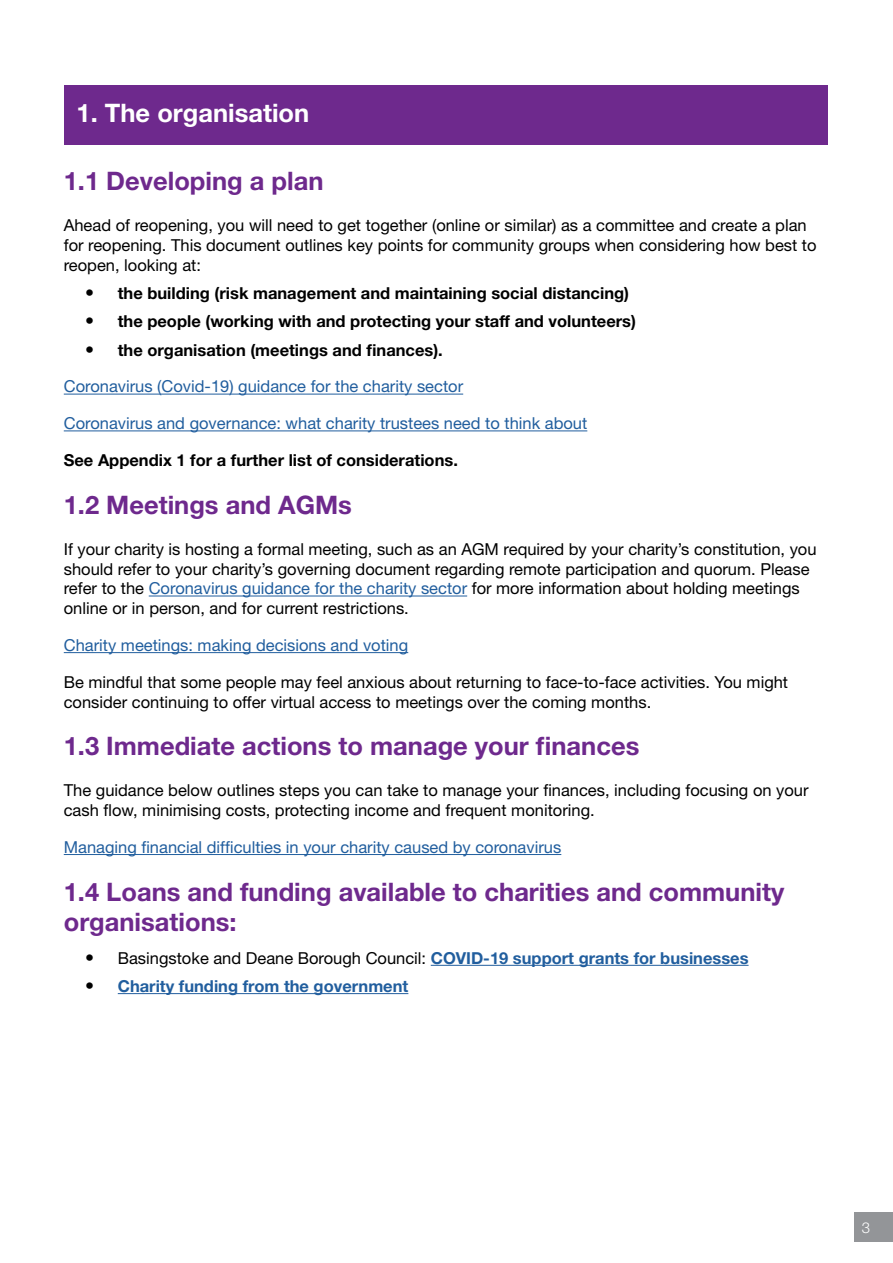
<style>
.page{position:relative;width:893px;height:1263px;background:#fff}
.page>*{position:absolute;margin:0;border:0;box-sizing:border-box;transform-origin:0 0}
.t1{font:700 25.5px/30.6px "Helvetica Neue LT";color:#6e298d}
.t2{font:700 25.5px "Helvetica Neue LT";color:#fff}
.t3{font:16.5px/19.8px "Helvetica Neue LT";color:#000}
.t4{font:16.5px "Helvetica Neue LT";color:#215e9e}
.t5{font:700 16.5px "Helvetica Neue LT";color:#000}
.t6{font:700 16.5px "Helvetica Neue LT";color:#215e9e}
.t7{font:300 15px "Helvetica Neue LT";color:#fff}
.s1{font-weight:400;font-size:18px}
.s2{color:#215e9e}
.s3{font-size:18px}
.s4{font-weight:700;color:#215e9e}
.s5{font-weight:400;font-size:18px;color:#000}
</style>
<div class="page">
<div style="left:855px;top:1212px;width:38px;height:30px;background:#939598"></div>
<hr style="left:64px;top:394px;width:399px;height:1px;background:#215e9e">
<hr style="left:64px;top:430px;width:523px;height:1px;background:#215e9e">
<hr style="left:149px;top:596px;width:318px;height:1px;background:#215e9e">
<hr style="left:64px;top:652px;width:344px;height:1px;background:#215e9e">
<hr style="left:64px;top:854px;width:497px;height:1px;background:#215e9e">
<hr style="left:431px;top:965px;width:318px;height:1px;background:#215e9e">
<hr style="left:118px;top:993px;width:290px;height:1px;background:#215e9e">
<div style="left:64px;top:85px;width:764px;height:60px;background:#6e298d"></div>
<p class="t2" style="left:77px;top:97px;width:234px">1. The organisation</p>
<h2 class="t1" style="left:64px;top:165px;width:261px">1.1 Developing a plan</h2>
<p class="t3" style="left:64px;top:215px;width:754px">Ahead of reopening, you will need to get together (online or similar) as a committee and create a plan for reopening. This document outlines key points for community groups when considering how best to reopen, looking at:</p>
<p class="t5" style="left:85px;top:283px;width:546px"><span class="s1">•</span> the building (risk management and maintaining social distancing)</p>
<p class="t5" style="left:85px;top:311px;width:552px"><span class="s1">•</span> the people (working with and protecting your staff and volunteers)</p>
<p class="t5" style="left:85px;top:340px;width:359px"><span class="s1">•</span> the organisation (meetings and fnances).</p>
<p class="t4" style="left:64px;top:377px;width:401px">Coronavirus (Covid-19) guidance for the charity sector</p>
<p class="t4" style="left:64px;top:414px;width:525px">Coronavirus and governance: what charity trustees need to think about</p>
<p class="t5" style="left:64px;top:450px;width:396px">See Appendix 1 for a further list of considerations.</p>
<h2 class="t1" style="left:64px;top:489px;width:290px">1.2 Meetings and AGMs</h2>
<p class="t3" style="left:64px;top:539px;width:754px">If your charity is hosting a formal meeting, such as an AGM required by your charity’s constitution, you should refer to your charity’s governing document regarding remote participation and quorum. Please refer to the <span class="s2">Coronavirus guidance for the charity sector</span> for more information about holding meetings online or in person, and for current restrictions.</p>
<p class="t4" style="left:64px;top:635px;width:346px">Charity meetings: making decisions and voting</p>
<p class="t3" style="left:64px;top:672px;width:726px">Be mindful that some people may feel anxious about returning to face-to-face activities. You might consider continuing to offer virtual access to meetings over the coming months.</p>
<h2 class="t1" style="left:64px;top:730px;width:577px">1.3 Immediate actions to manage your fnances</h2>
<p class="t3" style="left:64px;top:780px;width:746px">The guidance below outlines steps you can take to manage your fnances, including focusing on your cash fow, minimising costs, protecting income and frequent monitoring.</p>
<p class="t4" style="left:64px;top:837px;width:499px">Managing fnancial diffculties in your charity caused by coronavirus</p>
<p class="t1" style="left:64px;top:875px;width:722px">1.4 Loans and funding available to charities and community organisations:</p>
<p class="t3" style="left:85px;top:948px;width:665px"><span class="s3">•</span> Basingstoke and Deane Borough Council: <span class="s4">COVID-19 support grants for businesses</span></p>
<p class="t6" style="left:85px;top:976px;width:325px"><span class="s5">•</span> Charity funding from the government</p>
<p class="t7" style="left:862px;top:1218px;width:10px">3</p>
</div>
